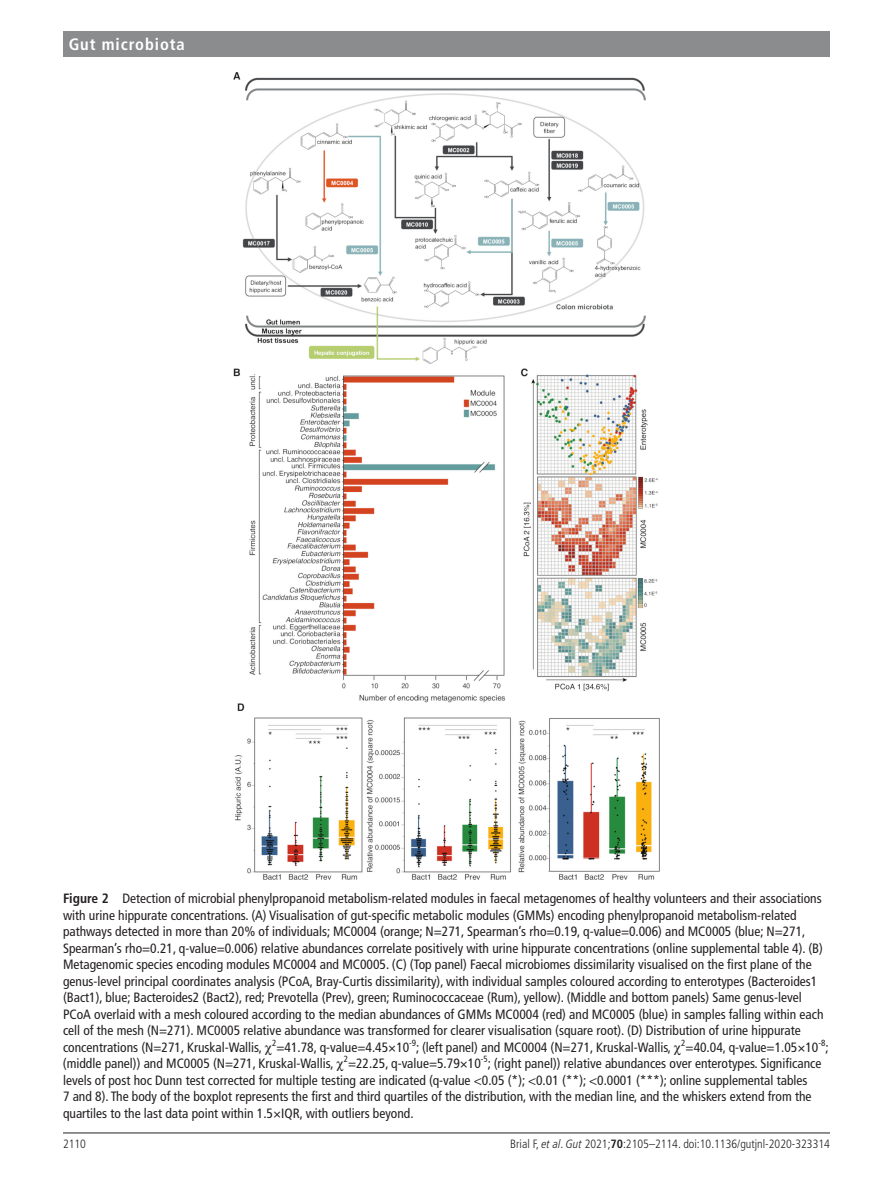
<style>
.page{position:relative;width:893px;height:1191px;background:#fff}
.page>*{position:absolute;margin:0;border:0;box-sizing:border-box;transform-origin:0 0}
.t1{font:700 condensed 16.5px "Frutiger LT Pro";letter-spacing:.055em;color:#fff}
.t2{font:condensed 13.5px/16.5px "Frutiger LT Pro";color:#231f20}
.t3{font:300 condensed 12px "Frutiger LT Pro";color:#231f20}
.s1{font-weight:700}
.s2{font-style:italic}
</style>
<div class="page">
<hr style="left:63px;top:1132px;width:767px;height:1px;background:#231f20">
<div style="left:63px;top:31px;width:767px;height:25px;background:#8a8c8e"></div>
<img style="left:234px;top:72px;width:425px;height:807px">
<p class="t1" style="left:69px;top:34px;width:118px">Gut microbiota</p>
<p class="t2" style="left:63px;top:890px;width:767px"><span class="s1">Figure 2</span> Detection of microbial phenylpropanoid metabolism-related modules in faecal metagenomes of healthy volunteers and their associations with urine hippurate concentrations. (A) Visualisation of gut-specific metabolic modules (GMMs) encoding phenylpropanoid metabolism-related pathways detected in more than 20% of individuals; MC0004 (orange; N=271, Spearman’s rho=0.19, q-value=0.006) and MC0005 (blue; N=271, Spearman’s rho=0.21, q-value=0.006) relative abundances correlate positively with urine hippurate concentrations (online supplemental table 4). (B)<br>Metagenomic species encoding modules MC0004 and MC0005. (C) (Top panel) Faecal microbiomes dissimilarity visualised on the first plane of the genus-level principal coordinates analysis (PCoA, Bray-Curtis dissimilarity), with individual samples coloured according to enterotypes (Bacteroides1 (Bact1), blue; Bacteroides2 (Bact2), red; Prevotella (Prev), green; Ruminococcaceae (Rum), yellow). (Middle and bottom panels) Same genus-level PCoA overlaid with a mesh coloured according to the median abundances of GMMs MC0004 (red) and MC0005 (blue) in samples falling within each cell of the mesh (N=271). MC0005 relative abundance was transformed for clearer visualisation (square root). (D) Distribution of urine hippurate concentrations (N=271, Kruskal-Wallis, <sup>2</sup>=41.78, q-value=4.45×10<sup>-9</sup>; (left panel) and MC0004 (N=271, Kruskal-Wallis, <sup>2</sup>=40.04, q-value=1.05×10<sup>-8</sup>; (middle panel)) and MC0005 (N=271, Kruskal-Wallis, <sup>2</sup>=22.25, q-value=5.79×10<sup>-5</sup>; (right panel)) relative abundances over enterotypes. Significance levels of post hoc Dunn test corrected for multiple testing are indicated (q-value &lt;0.05 (*); &lt;0.01 (**); &lt;0.0001 (***); online supplemental tables<br>7 and 8). The body of the boxplot represents the first and third quartiles of the distribution, with the median line, and the whiskers extend from the quartiles to the last data point within 1.5×IQR, with outliers beyond.</p>
<p class="t3" style="left:63px;top:1136px;width:25px">2110</p>
<p class="t3" style="left:510px;top:1136px;width:321px">Brial F, <span class="s2">et al</span>. <span class="s2">Gut</span> 2021;<span class="s1">70</span>:2105–2114. doi:10.1136/gutjnl-2020-323314</p>
</div>
